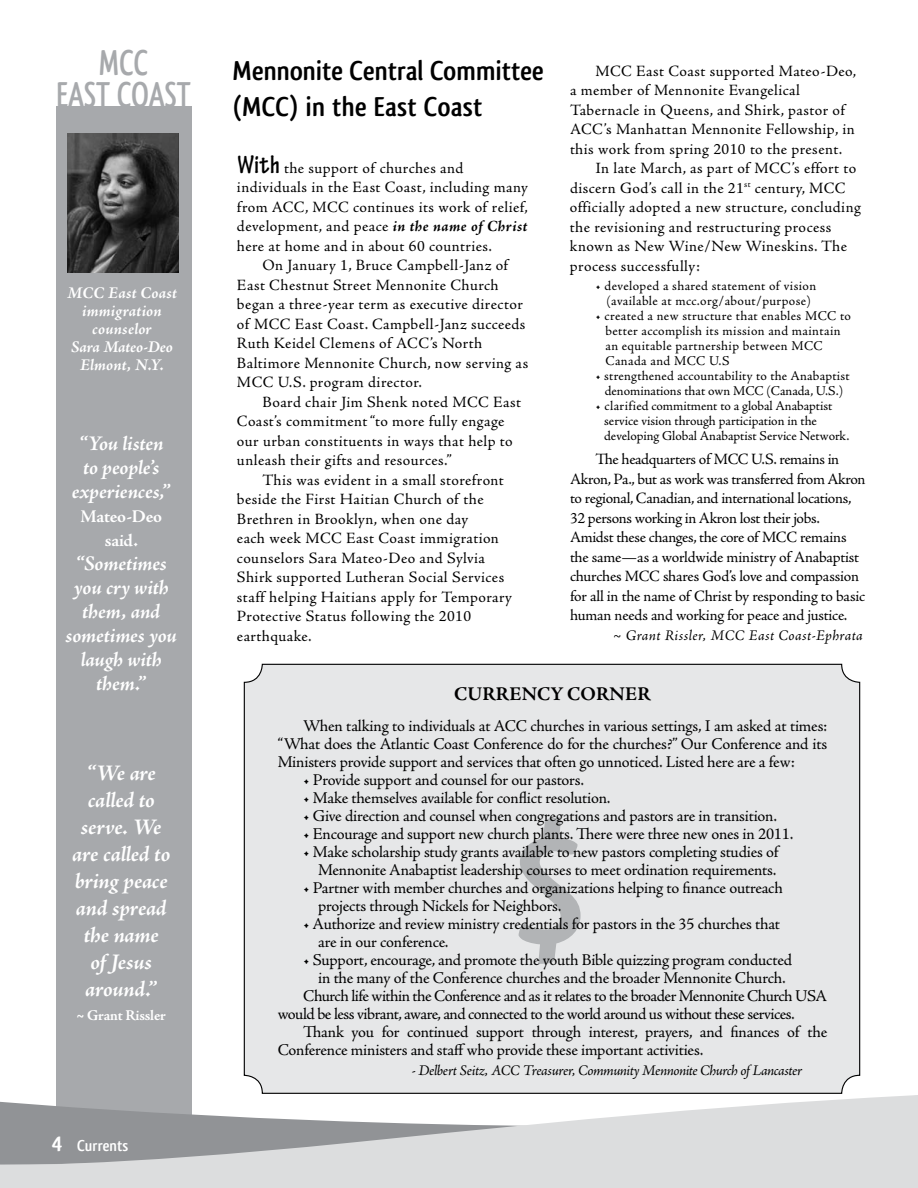
<style>
.page{position:relative;width:918px;height:1188px;background:#fff}
.page>*{position:absolute;margin:0;border:0;box-sizing:border-box;transform-origin:0 0}
.t1{font:700 177px "Qlassik";color:#b2b4b6}
.t2{font:700 37.5px/31.5px "Qlassik";color:#a7a9ac;text-align:center;scale:.8 1}
.t3{font:700 28.5px/36px "Qlassik";color:#000}
.t4{font:italic 700 22.5px/27px "Adobe Jenson Pro";letter-spacing:-.015em;color:#fff;text-align:center}
.t5{font:italic 700 21px/24px "Adobe Jenson Pro";letter-spacing:-.01em;color:#fff;text-align:center}
.t6{font:700 19.5px "Adobe Jenson Pro";letter-spacing:.01em;color:#000}
.t7{font:700 18px/24px "Adobe Jenson Pro";letter-spacing:-.015em;color:#fff;text-align:center}
.t8{font:16.5px/18px "Adobe Jenson Pro";letter-spacing:-.015em;color:#000}
.t9{font:16.5px "Adobe Jenson Pro";letter-spacing:-.035em;color:#000}
.t10{font:italic 700 16.5px/18px "Adobe Jenson Pro";letter-spacing:.005em;color:#fff;text-align:center}
.t11{font:700 16.5px "Qlassik";color:#fff}
.t12{font:15.75px/19.5px "Adobe Jenson Pro";letter-spacing:.025em;color:#000}
.t13{font:15.75px/19.5px "Adobe Jenson Pro";letter-spacing:-.02em;color:#000}
.t14{font:italic 15px "Adobe Jenson Pro";letter-spacing:-.02em;color:#000}
.t15{font:italic 15px "Adobe Jenson Pro";letter-spacing:.025em;color:#000}
.t16{font:700 15px "Adobe Jenson Pro";letter-spacing:-.015em;color:#fff}
.t17{font:13.5px/15px "Adobe Jenson Pro";letter-spacing:.02em;color:#000;text-align:center}
.t18{font:13.5px/15px "Adobe Jenson Pro";letter-spacing:-.005em;color:#000}
.s1{font-size:24px}
.s2{font-family:"Tekton Pro";font-weight:700;font-stretch:condensed;font-size:27px}
.s3{font-weight:700;font-style:italic}
</style>
<div class="page">
<div style="left:57px;top:106px;width:135px;height:1021px;background:#a7a9ac"></div>
<div style="left:244px;top:664px;width:616px;height:429px;background:#e6e7e8;border-radius:18px"></div>
<img style="left:68px;top:133px;width:110px;height:140px">
<svg style="left:0;top:1079px;width:917px;height:109px;fill:#dcddde"></svg>
<svg style="left:917px;top:1095px;width:1px;height:93px"></svg>
<h2 class="t2" style="left:56px;top:47px;width:169px">MCC<br>East Coast</h2>
<p class="t10" style="left:67px;top:285px;width:111px">MCC East Coast immigration counselor<br>Sara Mateo-Deo<br>Elmont, N.Y.</p>
<h3 class="t5" style="left:72px;top:433px;width:100px">“You listen to people’s experiences,”</h3>
<p class="t7" style="left:81px;top:504px;width:83px">Mateo-Deo said.</p>
<h3 class="t5" style="left:66px;top:553px;width:113px">“Sometimes you cry with them, and sometimes you laugh with them.”</h3>
<h3 class="t4" style="left:72px;top:761px;width:100px">“We are called to serve. We are called to bring peace and spread the name<br>of Jesus around.”</h3>
<p class="t16" style="left:77px;top:1006px;width:91px">~ Grant Rissler</p>
<p class="t11" style="left:52px;top:1136px;width:78px"><span class="s1">4</span> Currents</p>
<h3 class="t3" style="left:233px;top:53px;width:312px">Mennonite Central Committee (MCC) in the East Coast</h3>
<p class="t12" style="left:595px;top:61px;width:262px">MCC East Coast supported Mateo-Deo,</p>
<p class="t12" style="left:570px;top:81px;width:231px">a member of Mennonite Evangelical</p>
<p class="t12" style="left:570px;top:100px;width:276px">Tabernacle in Queens, and Shirk, pastor of</p>
<p class="t12" style="left:570px;top:120px;width:286px">ACC’s Manhattan Mennonite Fellowship, in</p>
<p class="t12" style="left:570px;top:139px;width:274px">this work from spring 2010 to the present.</p>
<p class="t12" style="left:595px;top:159px;width:262px">In late March, as part of MCC’s effort to</p>
<p class="t12" style="left:570px;top:178px;width:277px">discern God’s call in the 21<sup>st</sup> century, MCC</p>
<p class="t12" style="left:570px;top:198px;width:292px">officially adopted a new structure, concluding</p>
<p class="t12" style="left:570px;top:217px;width:263px">the revisioning and restructuring process</p>
<p class="t12" style="left:570px;top:237px;width:279px">known as New Wine/New Wineskins. The</p>
<p class="t12" style="left:570px;top:256px;width:132px">process successfully:</p>
<p class="t17" style="left:596px;top:279px;width:222px">• developed a shared statement of vision (available at mcc.org/about/purpose)</p>
<p class="t17" style="left:605px;top:309px;width:247px;text-align:left;text-indent:-10px">• created a new structure that enables MCC to better accomplish its mission and maintain an equitable partnership between MCC Canada and MCC U.S</p>
<p class="t17" style="left:596px;top:369px;width:256px">• strengthened accountability to the Anabaptist denominations that own MCC (Canada, U.S.)</p>
<p class="t18" style="left:604px;top:399px;width:247px;text-indent:-9px">• clarified commitment to a global Anabaptist service vision through participation in the developing Global Anabaptist Service Network.</p>
<p class="t13" style="left:570px;top:450px;width:297px;text-indent:25px">The headquarters of MCC U.S. remains in Akron, Pa., but as work was transferred from Akron to regional, Canadian, and international locations, 32 persons working in Akron lost their jobs.<br>Amidst these changes, the core of MCC remains the same—as a worldwide ministry of Anabaptist churches MCC shares God’s love and compassion for all in the name of Christ by responding to basic human needs and working for peace and justice.</p>
<p class="t15" style="left:613px;top:626px;width:252px">~ Grant Rissler, MCC East Coast-Ephrata</p>
<p class="t12" style="left:237px;top:158px;width:293px"><span class="s2">With</span> the support of churches and individuals in the East Coast, including many from ACC, MCC continues its work of relief, development, and peace <span class="s3">in the name of Christ </span>here at home and in about 60 countries.</p>
<p class="t12" style="left:237px;top:256px;width:293px;text-indent:25px">On January 1, Bruce Campbell-Janz of East Chestnut Street Mennonite Church began a three-year term as executive director of MCC East Coast. Campbell-Janz succeeds Ruth Keidel Clemens of ACC’s North Baltimore Mennonite Church, now serving as MCC U.S. program director.</p>
<p class="t12" style="left:237px;top:392px;width:286px;text-indent:25px">Board chair Jim Shenk noted MCC East Coast’s commitment “to more fully engage our urban constituents in ways that help to unleash their gifts and resources.”</p>
<p class="t12" style="left:237px;top:470px;width:276px;text-indent:25px">This was evident in a small storefront beside the First Haitian Church of the Brethren in Brooklyn, when one day<br>each week MCC East Coast immigration counselors Sara Mateo-Deo and Sylvia Shirk supported Lutheran Social Services staff helping Haitians apply for Temporary Protective Status following the 2010 earthquake.</p>
<p class="t6" style="left:454px;top:682px;width:198px">CURRENCY CORNER</p>
<p class="t8" style="left:278px;top:717px;width:551px;text-align:justify;text-indent:25px">When talking to individuals at ACC churches in various settings, I am asked at times: “What does the Atlantic Coast Conference do for the churches?” Our Conference and its Ministers provide support and services that often go unnoticed. Listed here are a few:</p>
<p class="t8" style="left:303px;top:771px;width:282px">• Provide support and counsel for our pastors.</p>
<p class="t8" style="left:303px;top:789px;width:309px">• Make themselves available for conflict resolution.</p>
<p class="t8" style="left:303px;top:807px;width:475px">• Give direction and counsel when congregations and pastors are in transition.</p>
<p class="t8" style="left:303px;top:825px;width:492px">• Encourage and support new church plants. There were three new ones in 2011.</p>
<p class="t8" style="left:303px;top:843px;width:477px;text-align:right">• Make scholarship study grants available to new pastors completing studies of<br>Mennonite Anabaptist leadership courses to meet ordination requirements.</p>
<p class="t8" style="left:318px;top:879px;width:466px;text-indent:-15px">• Partner with member churches and organizations helping to finance outreach projects through Nickels for Neighbors.</p>
<p class="t8" style="left:318px;top:915px;width:463px;text-indent:-15px">• Authorize and review ministry credentials for pastors in the 35 churches that are in our conference.</p>
<p class="t8" style="left:303px;top:951px;width:490px">• Support, encourage, and promote the youth Bible quizzing program conducted</p>
<p class="t8" style="left:318px;top:969px;width:469px">in the many of the Conference churches and the broader Mennonite Church.</p>
<p class="t9" style="left:303px;top:987px;width:526px">Church life within the Conference and as it relates to the broader Mennonite Church USA</p>
<p class="t9" style="left:278px;top:1005px;width:519px">would be less vibrant, aware, and connected to the world around us without these services.</p>
<p class="t8" style="left:303px;top:1023px;width:526px">Thank you for continued support through interest, prayers, and finances of the</p>
<p class="t8" style="left:278px;top:1041px;width:427px">Conference ministers and staff who provide these important activities.</p>
<p class="t14" style="left:412px;top:1062px;width:392px">- Delbert Seitz, ACC Treasurer, Community Mennonite Church of Lancaster</p>
<h1 class="t1" style="left:510px;top:782px;width:82px">$</h1>
</div>
